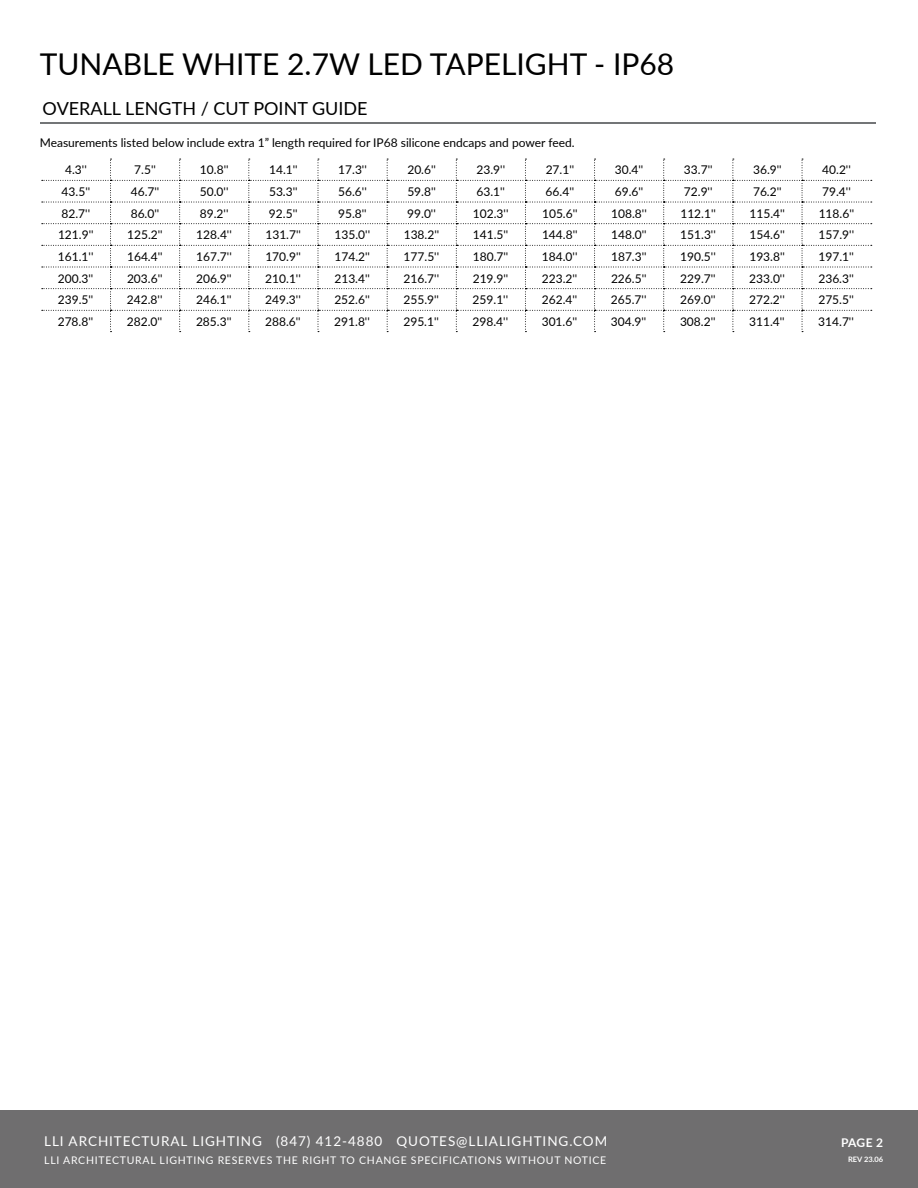
<style>
.page{position:relative;width:918px;height:1188px;background:#fff}
.page>*{position:absolute;margin:0;border:0;box-sizing:border-box;transform-origin:0 0}
.t1{font:30px "Lato";color:#000}
.t2{font:18px "Lato";color:#000}
.t3{font:13.5px "Lato";letter-spacing:.07em;color:#fff}
.t4{font:12px "Lato";color:#000}
.t5{font:700 12px "Lato";color:#fff}
.t6{font:10.5px "Lato";letter-spacing:.07em;color:#fff}
.t7{font:700 7.5px "Lato";color:#fff}
</style>
<div class="page">
<hr style="left:40px;top:122px;width:835px;height:1px;background:#737577">
<div style="left:0;top:1110px;width:918px;height:78px;background:#6f6e6f"></div>
<svg style="left:42px;top:159px;width:830px;height:173px"></svg>
<h1 class="t1" style="left:40px;top:43px;width:636px">TUNABLE WHITE 2.7W LED TAPELIGHT - IP68</h1>
<h2 class="t2" style="left:43px;top:95px;width:326px">OVERALL LENGTH / CUT POINT GUIDE</h2>
<p class="t4" style="left:40px;top:134px;width:536px">Measurements listed below include extra 1” length required for IP68 silicone endcaps and power feed.</p>
<p class="t4" style="left:65px;top:161px;width:23px">4.3''</p>
<p class="t4" style="left:134px;top:161px;width:23px">7.5''</p>
<p class="t4" style="left:200px;top:161px;width:30px">10.8''</p>
<p class="t4" style="left:269px;top:161px;width:30px">14.1''</p>
<p class="t4" style="left:338px;top:161px;width:30px">17.3''</p>
<p class="t4" style="left:407px;top:161px;width:30px">20.6''</p>
<p class="t4" style="left:477px;top:161px;width:30px">23.9''</p>
<p class="t4" style="left:546px;top:161px;width:30px">27.1''</p>
<p class="t4" style="left:615px;top:161px;width:30px">30.4''</p>
<p class="t4" style="left:684px;top:161px;width:30px">33.7''</p>
<p class="t4" style="left:753px;top:161px;width:30px">36.9''</p>
<p class="t4" style="left:822px;top:161px;width:30px">40.2''</p>
<p class="t4" style="left:62px;top:183px;width:30px">43.5''</p>
<p class="t4" style="left:131px;top:183px;width:30px">46.7''</p>
<p class="t4" style="left:200px;top:183px;width:30px">50.0''</p>
<p class="t4" style="left:269px;top:183px;width:30px">53.3''</p>
<p class="t4" style="left:338px;top:183px;width:30px">56.6''</p>
<p class="t4" style="left:407px;top:183px;width:30px">59.8''</p>
<p class="t4" style="left:476px;top:183px;width:30px">63.1''</p>
<p class="t4" style="left:546px;top:183px;width:30px">66.4''</p>
<p class="t4" style="left:615px;top:183px;width:30px">69.6''</p>
<p class="t4" style="left:684px;top:183px;width:30px">72.9''</p>
<p class="t4" style="left:753px;top:183px;width:30px">76.2''</p>
<p class="t4" style="left:822px;top:183px;width:30px">79.4''</p>
<p class="t4" style="left:62px;top:205px;width:30px">82.7''</p>
<p class="t4" style="left:131px;top:205px;width:30px">86.0''</p>
<p class="t4" style="left:200px;top:205px;width:30px">89.2''</p>
<p class="t4" style="left:269px;top:205px;width:30px">92.5''</p>
<p class="t4" style="left:338px;top:205px;width:30px">95.8''</p>
<p class="t4" style="left:407px;top:205px;width:30px">99.0''</p>
<p class="t4" style="left:473px;top:205px;width:37px">102.3''</p>
<p class="t4" style="left:542px;top:205px;width:37px">105.6''</p>
<p class="t4" style="left:611px;top:205px;width:37px">108.8''</p>
<p class="t4" style="left:680px;top:205px;width:37px">112.1''</p>
<p class="t4" style="left:750px;top:205px;width:37px">115.4''</p>
<p class="t4" style="left:819px;top:205px;width:37px">118.6''</p>
<p class="t4" style="left:58px;top:226px;width:37px">121.9''</p>
<p class="t4" style="left:127px;top:226px;width:37px">125.2''</p>
<p class="t4" style="left:196px;top:226px;width:37px">128.4''</p>
<p class="t4" style="left:265px;top:226px;width:37px">131.7''</p>
<p class="t4" style="left:335px;top:226px;width:37px">135.0''</p>
<p class="t4" style="left:404px;top:226px;width:37px">138.2''</p>
<p class="t4" style="left:473px;top:226px;width:37px">141.5''</p>
<p class="t4" style="left:542px;top:226px;width:37px">144.8''</p>
<p class="t4" style="left:611px;top:226px;width:37px">148.0''</p>
<p class="t4" style="left:680px;top:226px;width:37px">151.3''</p>
<p class="t4" style="left:749px;top:226px;width:37px">154.6''</p>
<p class="t4" style="left:819px;top:226px;width:37px">157.9''</p>
<p class="t4" style="left:58px;top:248px;width:37px">161.1''</p>
<p class="t4" style="left:127px;top:248px;width:37px">164.4''</p>
<p class="t4" style="left:196px;top:248px;width:37px">167.7''</p>
<p class="t4" style="left:265px;top:248px;width:37px">170.9''</p>
<p class="t4" style="left:335px;top:248px;width:37px">174.2''</p>
<p class="t4" style="left:404px;top:248px;width:37px">177.5''</p>
<p class="t4" style="left:473px;top:248px;width:37px">180.7''</p>
<p class="t4" style="left:542px;top:248px;width:37px">184.0''</p>
<p class="t4" style="left:611px;top:248px;width:37px">187.3''</p>
<p class="t4" style="left:680px;top:248px;width:37px">190.5''</p>
<p class="t4" style="left:749px;top:248px;width:37px">193.8''</p>
<p class="t4" style="left:819px;top:248px;width:37px">197.1''</p>
<p class="t4" style="left:58px;top:270px;width:37px">200.3''</p>
<p class="t4" style="left:127px;top:270px;width:37px">203.6''</p>
<p class="t4" style="left:196px;top:270px;width:37px">206.9''</p>
<p class="t4" style="left:265px;top:270px;width:37px">210.1''</p>
<p class="t4" style="left:334px;top:270px;width:37px">213.4''</p>
<p class="t4" style="left:404px;top:270px;width:37px">216.7''</p>
<p class="t4" style="left:473px;top:270px;width:37px">219.9''</p>
<p class="t4" style="left:542px;top:270px;width:37px">223.2''</p>
<p class="t4" style="left:611px;top:270px;width:37px">226.5''</p>
<p class="t4" style="left:680px;top:270px;width:37px">229.7''</p>
<p class="t4" style="left:749px;top:270px;width:37px">233.0''</p>
<p class="t4" style="left:818px;top:270px;width:37px">236.3''</p>
<p class="t4" style="left:58px;top:291px;width:37px">239.5''</p>
<p class="t4" style="left:127px;top:291px;width:37px">242.8''</p>
<p class="t4" style="left:196px;top:291px;width:37px">246.1''</p>
<p class="t4" style="left:265px;top:291px;width:37px">249.3''</p>
<p class="t4" style="left:334px;top:291px;width:37px">252.6''</p>
<p class="t4" style="left:404px;top:291px;width:37px">255.9''</p>
<p class="t4" style="left:473px;top:291px;width:37px">259.1''</p>
<p class="t4" style="left:542px;top:291px;width:37px">262.4''</p>
<p class="t4" style="left:611px;top:291px;width:37px">265.7''</p>
<p class="t4" style="left:680px;top:291px;width:37px">269.0''</p>
<p class="t4" style="left:749px;top:291px;width:37px">272.2''</p>
<p class="t4" style="left:818px;top:291px;width:37px">275.5''</p>
<p class="t4" style="left:58px;top:313px;width:37px">278.8''</p>
<p class="t4" style="left:127px;top:313px;width:37px">282.0''</p>
<p class="t4" style="left:196px;top:313px;width:37px">285.3''</p>
<p class="t4" style="left:265px;top:313px;width:37px">288.6''</p>
<p class="t4" style="left:334px;top:313px;width:37px">291.8''</p>
<p class="t4" style="left:403px;top:313px;width:37px">295.1''</p>
<p class="t4" style="left:473px;top:313px;width:37px">298.4''</p>
<p class="t4" style="left:542px;top:313px;width:37px">301.6''</p>
<p class="t4" style="left:611px;top:313px;width:37px">304.9''</p>
<p class="t4" style="left:680px;top:313px;width:37px">308.2''</p>
<p class="t4" style="left:749px;top:313px;width:37px">311.4''</p>
<p class="t4" style="left:818px;top:313px;width:37px">314.7''</p>
<p class="t3" style="left:44px;top:1131px;width:565px">LLI ARCHITECTURAL LIGHTING (847) 412-4880 QUOTES@LLIALIGHTING.COM</p>
<p class="t6" style="left:44px;top:1153px;width:564px">LLI ARCHITECTURAL LIGHTING RESERVES THE RIGHT TO CHANGE SPECIFICATIONS WITHOUT NOTICE</p>
<p class="t5" style="left:841px;top:1134px;width:44px">PAGE 2</p>
<p class="t7" style="left:848px;top:1154px;width:37px">REV 23.06</p>
</div>
